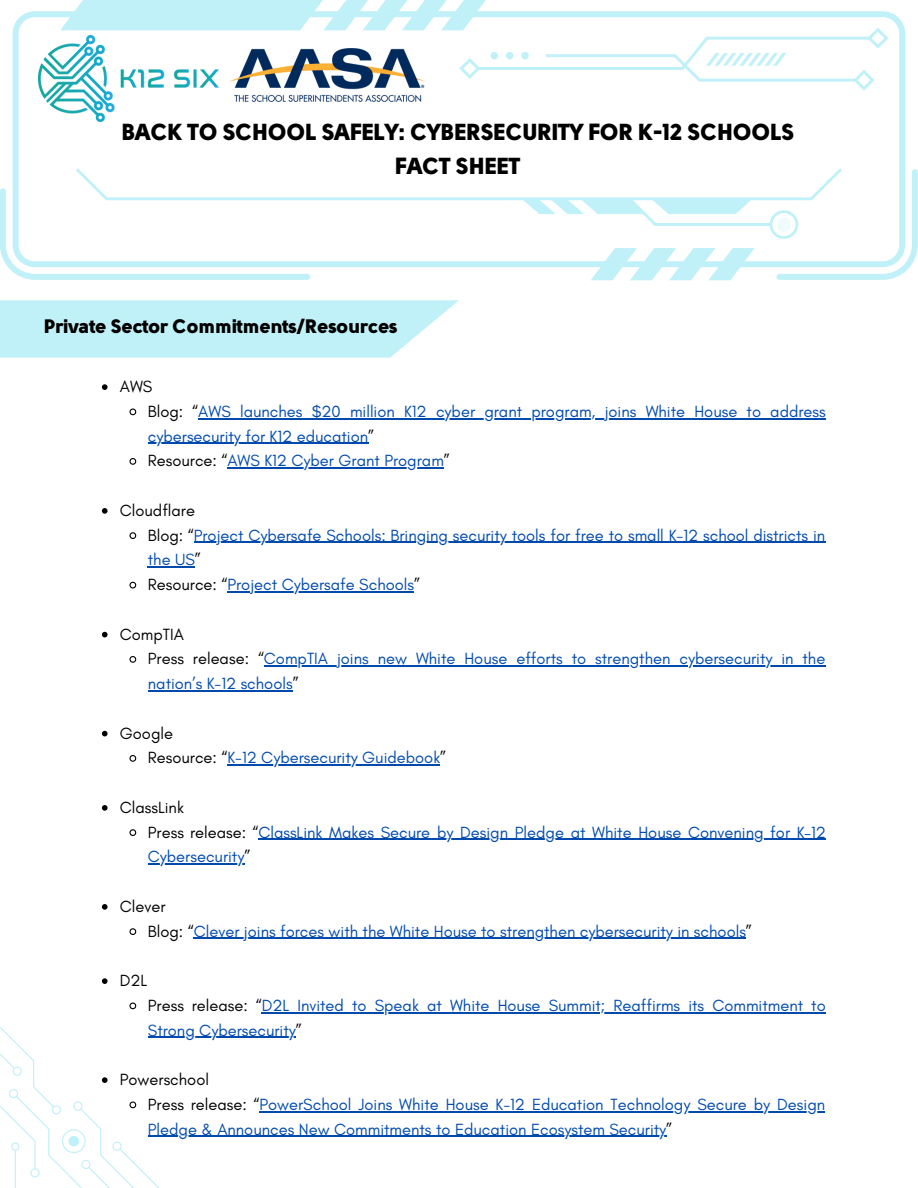
<style>
.page{position:relative;width:918px;height:1188px;background:#fff}
.page>*{position:absolute;margin:0;border:0;box-sizing:border-box;transform-origin:0 0}
.t1{font:900 23.1px "Solomon Sans";color:#000}
.t2{font:900 19.5px "Solomon Sans";color:#000}
.t3{font:16.5px/24.8px "Glacial Indifference";color:#004aad}
.t4{font:16.5px "Glacial Indifference";color:#000}
.s1{color:#000}
</style>
<div class="page">
<svg style="left:0;top:300px;width:459px;height:58px;background:#c6f2f8"></svg>
<svg style="left:102px;top:384px;width:6px;height:6px"></svg>
<svg style="left:129px;top:408px;width:8px;height:8px"></svg>
<hr style="left:198px;top:418px;width:628px;height:1px;background:#004aad">
<hr style="left:148px;top:443px;width:220px;height:1px;background:#004aad">
<svg style="left:129px;top:458px;width:8px;height:7px"></svg>
<hr style="left:227px;top:468px;width:217px;height:1px;background:#004aad">
<svg style="left:102px;top:508px;width:6px;height:6px"></svg>
<svg style="left:129px;top:532px;width:8px;height:7px"></svg>
<hr style="left:194px;top:542px;width:631px;height:1px;background:#004aad">
<hr style="left:148px;top:567px;width:47px;height:1px;background:#004aad">
<svg style="left:129px;top:581px;width:8px;height:8px"></svg>
<hr style="left:227px;top:591px;width:187px;height:1px;background:#004aad">
<svg style="left:102px;top:632px;width:6px;height:5px"></svg>
<svg style="left:129px;top:656px;width:8px;height:7px"></svg>
<hr style="left:264px;top:666px;width:561px;height:1px;background:#004aad">
<hr style="left:148px;top:690px;width:145px;height:1px;background:#004aad">
<svg style="left:102px;top:731px;width:6px;height:5px"></svg>
<svg style="left:129px;top:755px;width:8px;height:7px"></svg>
<hr style="left:227px;top:765px;width:213px;height:1px;background:#004aad">
<svg style="left:102px;top:805px;width:6px;height:6px"></svg>
<svg style="left:129px;top:829px;width:8px;height:7px"></svg>
<hr style="left:258px;top:839px;width:568px;height:1px;background:#004aad">
<hr style="left:148px;top:864px;width:96px;height:1px;background:#004aad">
<svg style="left:102px;top:904px;width:6px;height:6px"></svg>
<svg style="left:129px;top:928px;width:8px;height:7px"></svg>
<hr style="left:194px;top:938px;width:552px;height:1px;background:#004aad">
<svg style="left:102px;top:978px;width:6px;height:6px"></svg>
<svg style="left:129px;top:1002px;width:8px;height:8px"></svg>
<hr style="left:262px;top:1012px;width:564px;height:1px;background:#004aad">
<hr style="left:148px;top:1037px;width:148px;height:1px;background:#004aad">
<svg style="left:0;top:1026px;width:160px;height:162px"></svg>
<hr style="left:259px;top:1111px;width:566px;height:1px;background:#004aad">
<hr style="left:148px;top:1136px;width:518px;height:1px;background:#004aad">
<svg style="left:0;top:169px;width:918px;height:111px"></svg>
<svg style="left:13px;top:11px;width:892px;height:256px"></svg>
<svg style="left:591px;top:248px;width:164px;height:32px"></svg>
<svg style="left:60px;top:0;width:829px;height:91px"></svg>
<img style="left:229px;top:48px;width:196px;height:53px">
<svg style="left:76px;top:168px;width:766px;height:71px"></svg>
<img style="left:39px;top:36px;width:180px;height:85px">
<p class="t1" style="left:122px;top:121px;width:674px">BACK TO SCHOOL SAFELY: CYBERSECURITY FOR K-12 SCHOOLS</p>
<p class="t1" style="left:396px;top:156px;width:127px">FACT SHEET</p>
<p class="t2" style="left:44px;top:318px;width:355px">Private Sector Commitments/Resources</p>
<p class="t4" style="left:120px;top:377px;width:34px">AWS</p>
<p class="t3" style="left:148px;top:399px;width:679px"><span class="s1">Blog: “</span>AWS launches $20 million K12 cyber grant program, joins White House to address cybersecurity for K12 education<span class="s1">”</span></p>
<p class="t3" style="left:148px;top:448px;width:303px"><span class="s1">Resource: “</span>AWS K12 Cyber Grant Program<span class="s1">”</span></p>
<p class="t4" style="left:120px;top:500px;width:77px">Cloudflare</p>
<p class="t3" style="left:148px;top:523px;width:679px"><span class="s1">Blog: “</span>Project Cybersafe Schools: Bringing security tools for free to small K-12 school districts in the US<span class="s1">”</span></p>
<p class="t3" style="left:148px;top:572px;width:274px"><span class="s1">Resource: “</span>Project Cybersafe Schools<span class="s1">”</span></p>
<p class="t4" style="left:120px;top:624px;width:66px">CompTIA</p>
<p class="t3" style="left:148px;top:646px;width:679px"><span class="s1">Press release: “</span>CompTIA joins new White House efforts to strengthen cybersecurity in the nation’s K-12 schools<span class="s1">”</span></p>
<p class="t4" style="left:120px;top:723px;width:55px">Google</p>
<p class="t3" style="left:148px;top:745px;width:300px"><span class="s1">Resource: “</span>K-12 Cybersecurity Guidebook<span class="s1">”</span></p>
<p class="t4" style="left:120px;top:797px;width:66px">ClassLink</p>
<p class="t3" style="left:148px;top:820px;width:680px"><span class="s1">Press release: “</span>ClassLink Makes Secure by Design Pledge at White House Convening for K–12<br>Cybersecurity<span class="s1">”</span></p>
<p class="t4" style="left:120px;top:896px;width:47px">Clever</p>
<p class="t3" style="left:148px;top:919px;width:606px"><span class="s1">Blog: “</span>Clever joins forces with the White House to strengthen cybersecurity in schools<span class="s1">”</span></p>
<p class="t4" style="left:120px;top:971px;width:29px">D2L</p>
<p class="t3" style="left:148px;top:993px;width:679px"><span class="s1">Press release: “</span>D2L Invited to Speak at White House Summit; Reaffirms its Commitment to<br>Strong Cybersecurity<span class="s1">”</span></p>
<p class="t4" style="left:120px;top:1070px;width:91px">Powerschool</p>
<p class="t3" style="left:148px;top:1092px;width:679px"><span class="s1">Press release: “</span>PowerSchool Joins White House K-12 Education Technology Secure by Design<br>Pledge &amp; Announces New Commitments to Education Ecosystem Security<span class="s1">”</span></p>
</div>
